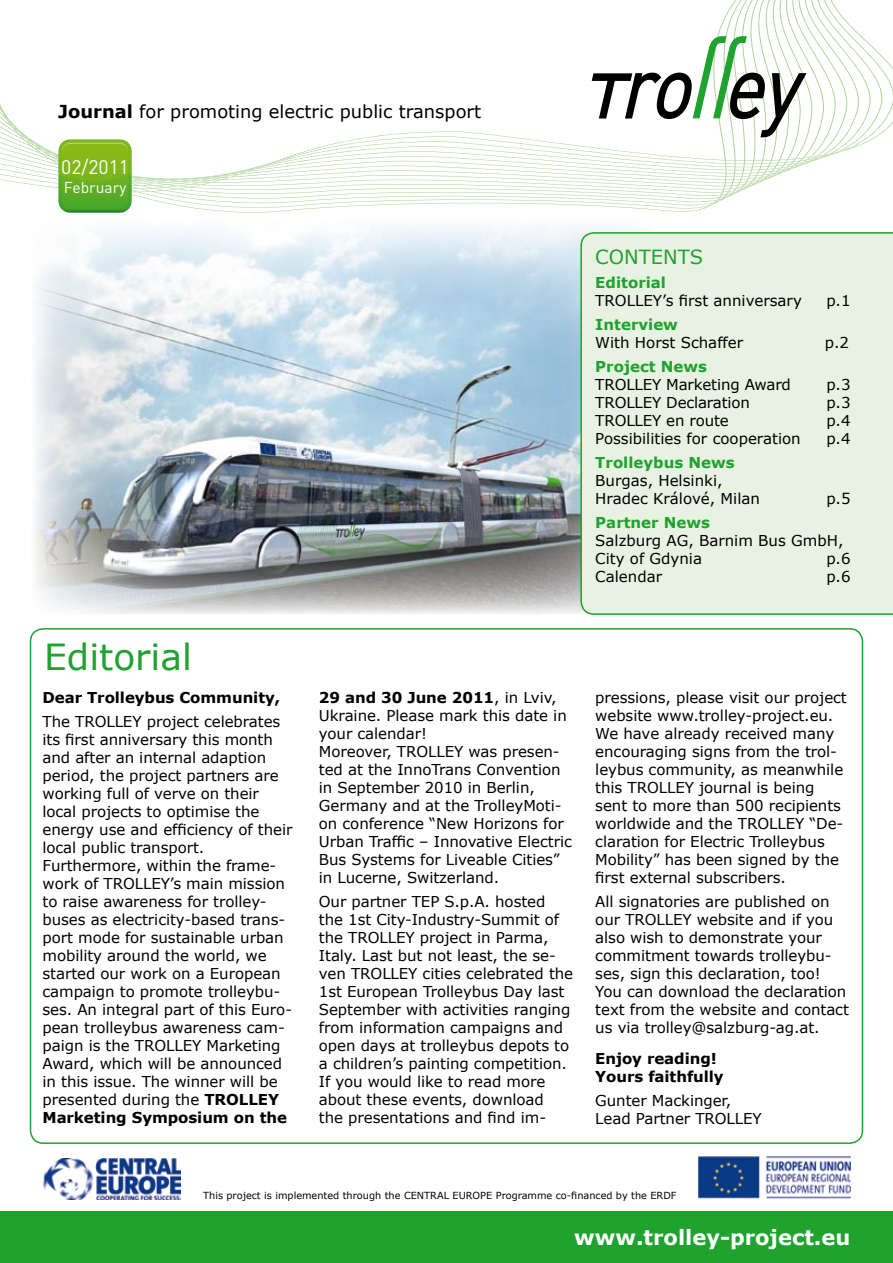
<style>
.page{position:relative;width:893px;height:1263px;background:#fff}
.page>*{position:absolute;margin:0;border:0;box-sizing:border-box;transform-origin:0 0}
.t1{font:36px "Verdana";color:#1fa22e}
.t2{font:700 21px "Verdana";color:#fff}
.t3{font:19.5px "Verdana";color:#1fa22e}
.t4{font:19.5px "DIN Pro";color:#fff}
.t5{font:17.85px "Verdana";color:#000}
.t6{font:15.6px "DIN Pro";color:#fff}
.t7{font:15px/18px "Verdana";letter-spacing:-.005em;color:#000}
.t8{font:700 15px "Verdana";color:#1fa22e}
.t9{font:700 15px/18px "Verdana";letter-spacing:-.005em;color:#000}
.t10{font:9.75px "Verdana";color:#000}
.s1{font-weight:700}
</style>
<div class="page">
<img style="left:34px;top:226px;width:598px;height:388px">
<div style="left:580px;top:232px;width:313px;height:383px;background:#e8f2e2"></div>
<svg style="left:0;top:1049px;width:69px;height:163px"></svg>
<svg style="left:0;top:0;width:739px;height:213px"></svg>
<svg style="left:592px;top:36px;width:214px;height:101px"></svg>
<img style="left:698px;top:1156px;width:152px;height:43px">
<img style="left:43px;top:1158px;width:137px;height:41px">
<div style="left:0;top:1212px;width:893px;height:51px;background:#1fa22e"></div>
<svg style="left:58px;top:139px;width:74px;height:74px;background:#73b32a"></svg>
<p class="t5" style="left:58px;top:100px;width:425px"><span class="s1">Journal</span> for promoting electric public transport</p>
<h3 class="t4" style="left:61px;top:152px;width:69px">02/2011</h3>
<p class="t6" style="left:64px;top:175px;width:64px">February</p>
<h3 class="t3" style="left:595px;top:245px;width:109px">CONTENTS</h3>
<p class="t8" style="left:595px;top:273px;width:72px">Editorial</p>
<p class="t7" style="left:595px;top:292px;width:208px">TROLLEY’s first anniversary</p>
<p class="t7" style="left:826px;top:292px;width:26px">p.1</p>
<p class="t8" style="left:595px;top:315px;width:84px">Interview</p>
<p class="t7" style="left:595px;top:334px;width:149px">With Horst Schaffer</p>
<p class="t7" style="left:825px;top:334px;width:26px">p.2</p>
<p class="t8" style="left:595px;top:357px;width:113px">Project News</p>
<p class="t7" style="left:595px;top:376px;width:197px">TROLLEY Marketing Award</p>
<p class="t7" style="left:826px;top:376px;width:26px">p.3</p>
<p class="t7" style="left:595px;top:394px;width:156px">TROLLEY Declaration</p>
<p class="t7" style="left:826px;top:394px;width:26px">p.3</p>
<p class="t7" style="left:595px;top:412px;width:135px">TROLLEY en route</p>
<p class="t7" style="left:826px;top:412px;width:26px">p.4</p>
<p class="t7" style="left:595px;top:430px;width:207px">Possibilities for cooperation</p>
<p class="t7" style="left:826px;top:430px;width:26px">p.4</p>
<p class="t8" style="left:595px;top:453px;width:141px">Trolleybus News</p>
<p class="t7" style="left:595px;top:472px;width:166px">Burgas, Helsinki,<br>Hradec Králové, Milan</p>
<p class="t7" style="left:826px;top:490px;width:26px">p.5</p>
<p class="t8" style="left:595px;top:513px;width:116px">Partner News</p>
<p class="t7" style="left:595px;top:532px;width:250px">Salzburg AG, Barnim Bus GmbH,<br>City of Gdynia</p>
<p class="t7" style="left:826px;top:550px;width:26px">p.6</p>
<p class="t7" style="left:595px;top:568px;width:68px">Calendar</p>
<p class="t7" style="left:826px;top:568px;width:26px">p.6</p>
<h1 class="t1" style="left:44px;top:634px;width:149px">Editorial</h1>
<p class="t9" style="left:43px;top:688px;width:239px">Dear Trolleybus Community,</p>
<p class="t7" style="left:43px;top:712px;width:251px">The TROLLEY project celebrates its first anniversary this month and after an internal adaption period, the project partners are working full of verve on their local projects to optimise the energy use and efficiency of their local public transport.<br>Furthermore, within the frame&shy;work of TROLLEY’s main mission to raise awareness for trolley&shy;buses as electricity-based trans&shy;port mode for sustainable urban mobility around the world, we started our work on a European campaign to promote trolleybu&shy;ses. An integral part of this Euro&shy;pean trolleybus awareness cam&shy;paign is the TROLLEY Marketing<br>Award, which will be announced in this issue. The winner will be presented during the <span class="s1">TROLLEY<br>Marketing Symposium on the</span></p>
<p class="t7" style="left:319px;top:688px;width:254px"><span class="s1">29 and 30 June 2011</span>, in Lviv,<br>Ukraine. Please mark this date in your calendar!<br>Moreover, TROLLEY was presen&shy;ted at the InnoTrans Convention in September 2010 in Berlin,<br>Germany and at the TrolleyMoti&shy;on conference “New Horizons for<br>Urban Traffic – Innovative Electric<br>Bus Systems for Liveable Cities” in Lucerne, Switzerland.</p>
<p class="t7" style="left:319px;top:892px;width:256px">Our partner TEP S.p.A. hosted the 1st City-Industry-Summit of the TROLLEY project in Parma,<br>Italy. Last but not least, the se&shy;ven TROLLEY cities celebrated the<br>1st European Trolleybus Day last<br>September with activities ranging from information campaigns and open days at trolleybus depots to a children’s painting competition.<br>If you would like to read more about these events, download<br>the presentations and find im-</p>
<p class="t7" style="left:595px;top:688px;width:253px">pressions, please visit our project website www.trolley-project.eu.<br>We have already received many encouraging signs from the trol&shy;leybus community, as meanwhile this TROLLEY journal is being sent to more than 500 recipients worldwide and the TROLLEY “De&shy;claration for Electric Trolleybus<br>Mobility” has been signed by the first external subscribers.</p>
<p class="t7" style="left:595px;top:892px;width:255px">All signatories are published on our TROLLEY website and if you also wish to demonstrate your commitment towards trolleybu&shy;ses, sign this declaration, too!<br>You can download the declaration text from the website and contact us via trolley@salzburg-ag.at.</p>
<p class="t9" style="left:595px;top:1050px;width:130px">Enjoy reading!<br>Yours faithfully</p>
<p class="t7" style="left:595px;top:1092px;width:168px">Gunter Mackinger,<br>Lead Partner TROLLEY</p>
<p class="t10" style="left:203px;top:1189px;width:475px">This project is implemented through the CENTRAL EUROPE Programme co-financed by the ERDF</p>
<h2 class="t2" style="left:574px;top:1224px;width:278px">www.trolley-project.eu</h2>
</div>
